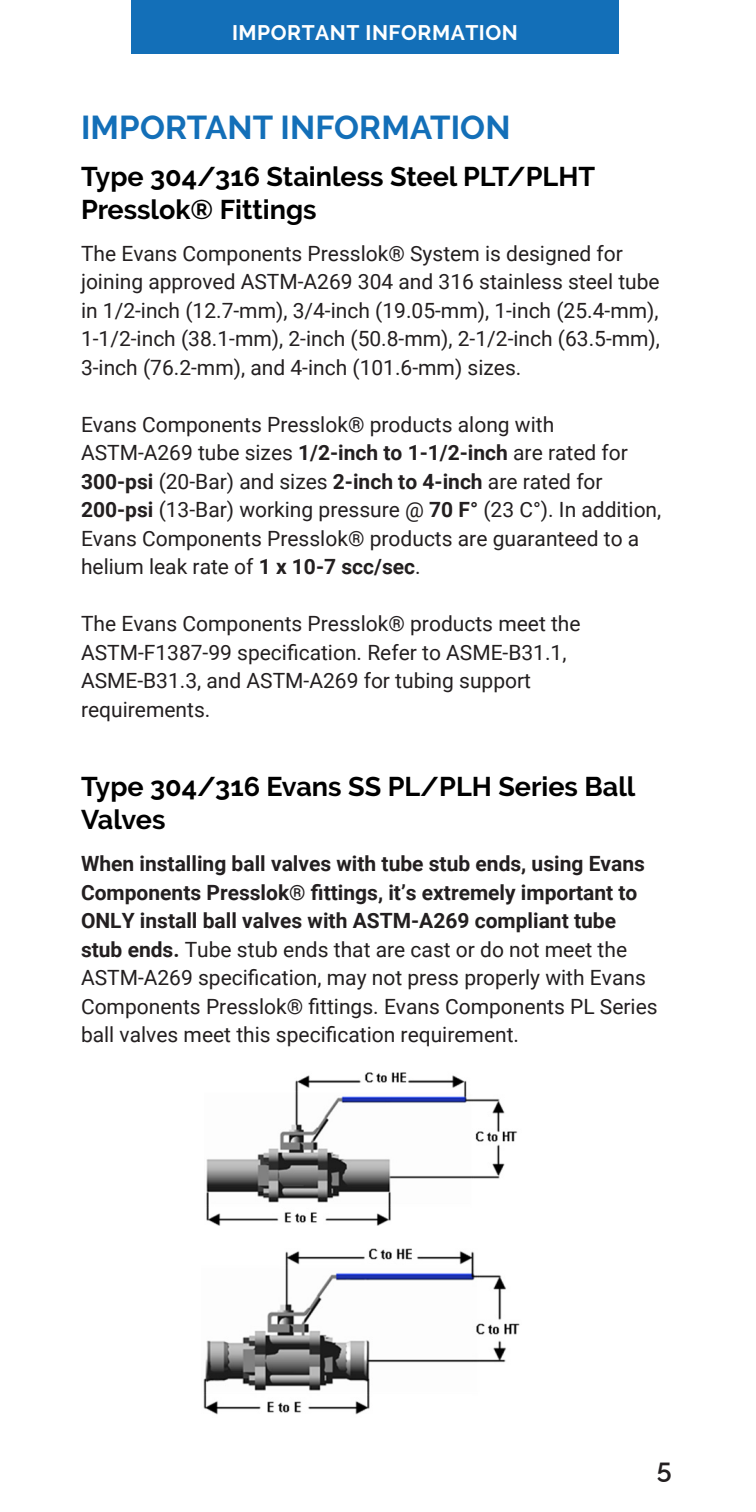
<style>
.page{position:relative;width:756px;height:1512px;background:#fff}
.page>*{position:absolute;margin:0;border:0;box-sizing:border-box;transform-origin:0 0}
.Section_Headers_for{font:700 33px "Raleway";letter-spacing:.005em;color:#136fb8}
.Section_Sub-Headers{font:700 27px/33px "Raleway";color:#000}
.t1{font:600 27px "Raleway";color:#231f20}
.t2{font:21px/28.5px "Roboto";color:#231f20}
.t3{font:700 21px "Raleway";letter-spacing:.025em;color:#fff}
.s1{font-weight:700}
</style>
<div class="page">
<div style="left:131px;top:0;width:488px;height:54px;background:#136fb8"></div>
<img style="left:206px;top:1072px;width:312px;height:154px">
<img style="left:203px;top:1248px;width:317px;height:167px">
<p class="t3" style="left:232px;top:21px;width:287px">IMPORTANT INFORMATION</p>
<p class="Section_Headers_for" style="left:81px;top:109px;width:431px">IMPORTANT INFORMATION</p>
<p class="Section_Sub-Headers" style="left:81px;top:160px;width:516px">Type 304/316 Stainless Steel PLT/PLHT<br>Presslok® Fittings</p>
<p class="t2" style="left:81px;top:238px;width:581px">The Evans Components Presslok® System is designed for joining approved ASTM-A269 304 and 316 stainless steel tube in 1/2-inch (12.7-mm), 3/4-inch (19.05-mm), 1-inch (25.4-mm), 1-1/2-inch (38.1-mm), 2-inch (50.8-mm), 2-1/2-inch (63.5-mm), 3-inch (76.2-mm), and 4-inch (101.6-mm) sizes.</p>
<p class="t2" style="left:81px;top:409px;width:582px">Evans Components Presslok® products along with ASTM-A269 tube sizes <span class="s1">1/2-inch to 1-1/2-inch</span> are rated for <span class="s1">300-psi</span> (20-Bar) and sizes <span class="s1">2-inch to 4-inch</span> are rated for <span class="s1">200-psi</span> (13-Bar) working pressure @ <span class="s1">70 F°</span> (23 C°). In addition, Evans Components Presslok® products are guaranteed to a helium leak rate of <span class="s1">1 x 10-7 scc/sec</span>.</p>
<p class="t2" style="left:81px;top:609px;width:501px">The Evans Components Presslok® products meet the ASTM-F1387-99 specification. Refer to ASME-B31.1, ASME-B31.3, and ASTM-A269 for tubing support requirements.</p>
<p class="Section_Sub-Headers" style="left:81px;top:770px;width:556px">Type 304/316 Evans SS PL/PLH Series Ball<br>Valves</p>
<p class="t2" style="left:81px;top:849px;width:578px"><span class="s1">When installing ball valves with tube stub ends, using Evans Components Presslok® fittings, it’s extremely important to ONLY install ball valves with ASTM-A269 compliant tube stub ends.</span> Tube stub ends that are cast or do not meet the ASTM-A269 specification, may not press properly with Evans Components Presslok® fittings. Evans Components PL Series ball valves meet this specification requirement.</p>
<p class="t1" style="left:657px;top:1453px;width:16px">5</p>
</div>
